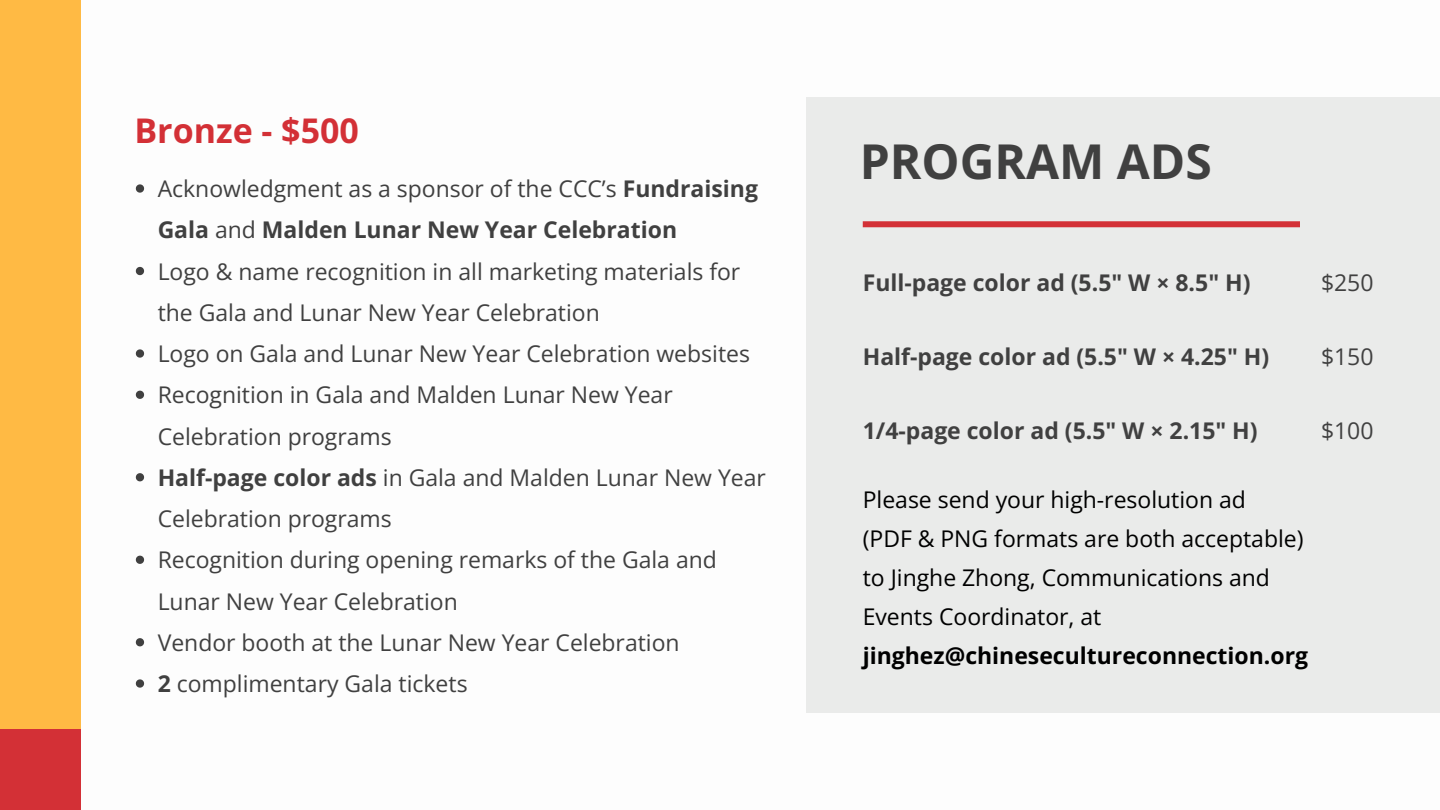
<style>
.page{position:relative;width:1440px;height:810px;background:#fff}
.page>*{position:absolute;margin:0;border:0;box-sizing:border-box;transform-origin:0 0}
.t1{font:700 48px "Open Sans";color:#404040}
.t2{font:700 34px "Open Sans";color:#d33036}
.t3{font:23px/41.2px "Open Sans";color:#404040}
.t4{font:700 23px/41.2px "Open Sans";color:#404040}
.t5{font:23px/39px "Open Sans";color:#000}
.s1{font-weight:400}
.s2{font-weight:700}
</style>
<div class="page">
<div style="left:0;top:0;width:81px;height:743px;background:#ffba44"></div>
<svg style="left:136px;top:184px;width:8px;height:9px"></svg>
<svg style="left:136px;top:267px;width:8px;height:8px"></svg>
<svg style="left:136px;top:349px;width:8px;height:9px"></svg>
<svg style="left:136px;top:391px;width:8px;height:8px"></svg>
<svg style="left:136px;top:473px;width:8px;height:8px"></svg>
<svg style="left:136px;top:556px;width:8px;height:8px"></svg>
<svg style="left:136px;top:638px;width:8px;height:8px"></svg>
<svg style="left:136px;top:679px;width:8px;height:9px"></svg>
<div style="left:0;top:729px;width:81px;height:81px;background:#d33036"></div>
<div style="left:806px;top:97px;width:634px;height:616px;background:#eaebea"></div>
<div style="left:863px;top:221px;width:437px;height:6px;background:#d33036"></div>
<h1 class="t2" style="left:135px;top:107px;width:226px">Bronze - $500</h1>
<p class="t4" style="left:158px;top:168px;width:602px"><span class="s1">Acknowledgment as a sponsor of the CCC’s</span> Fundraising<br>Gala <span class="s1">and</span> Malden Lunar New Year Celebration</p>
<p class="t3" style="left:158px;top:250px;width:584px">Logo &amp; name recognition in all marketing materials for the Gala and Lunar New Year Celebration</p>
<p class="t3" style="left:158px;top:333px;width:594px">Logo on Gala and Lunar New Year Celebration websites</p>
<p class="t3" style="left:158px;top:374px;width:517px">Recognition in Gala and Malden Lunar New Year<br>Celebration programs</p>
<p class="t3" style="left:158px;top:456px;width:610px"><span class="s2">Half-page color ads</span> in Gala and Malden Lunar New Year<br>Celebration programs</p>
<p class="t3" style="left:158px;top:539px;width:561px">Recognition during opening remarks of the Gala and<br>Lunar New Year Celebration</p>
<p class="t3" style="left:158px;top:621px;width:523px">Vendor booth at the Lunar New Year Celebration</p>
<p class="t3" style="left:158px;top:663px;width:311px"><span class="s2">2</span> complimentary Gala tickets</p>
<p class="t1" style="left:860px;top:128px;width:354px">PROGRAM ADS</p>
<h2 class="t4" style="left:863px;top:261px;width:389px">Full-page color ad (5.5" W × 8.5" H)</h2>
<p class="t3" style="left:1321px;top:261px;width:54px">$250</p>
<p class="t4" style="left:863px;top:335px;width:408px">Half-page color ad (5.5" W × 4.25" H)</p>
<p class="t3" style="left:1321px;top:335px;width:54px">$150</p>
<p class="t4" style="left:863px;top:409px;width:396px">1/4-page color ad (5.5" W × 2.15" H)</p>
<p class="t3" style="left:1321px;top:409px;width:54px">$100</p>
<p class="t5" style="left:863px;top:479px;width:385px">Please send your high-resolution ad</p>
<p class="t5" style="left:863px;top:518px;width:442px">(PDF &amp; PNG formats are both acceptable)</p>
<p class="t5" style="left:863px;top:557px;width:447px">to Jinghe Zhong, Communications and<br>Events Coordinator, at <span class="s2">jinghez@chinesecultureconnection.org</span></p>
</div>
